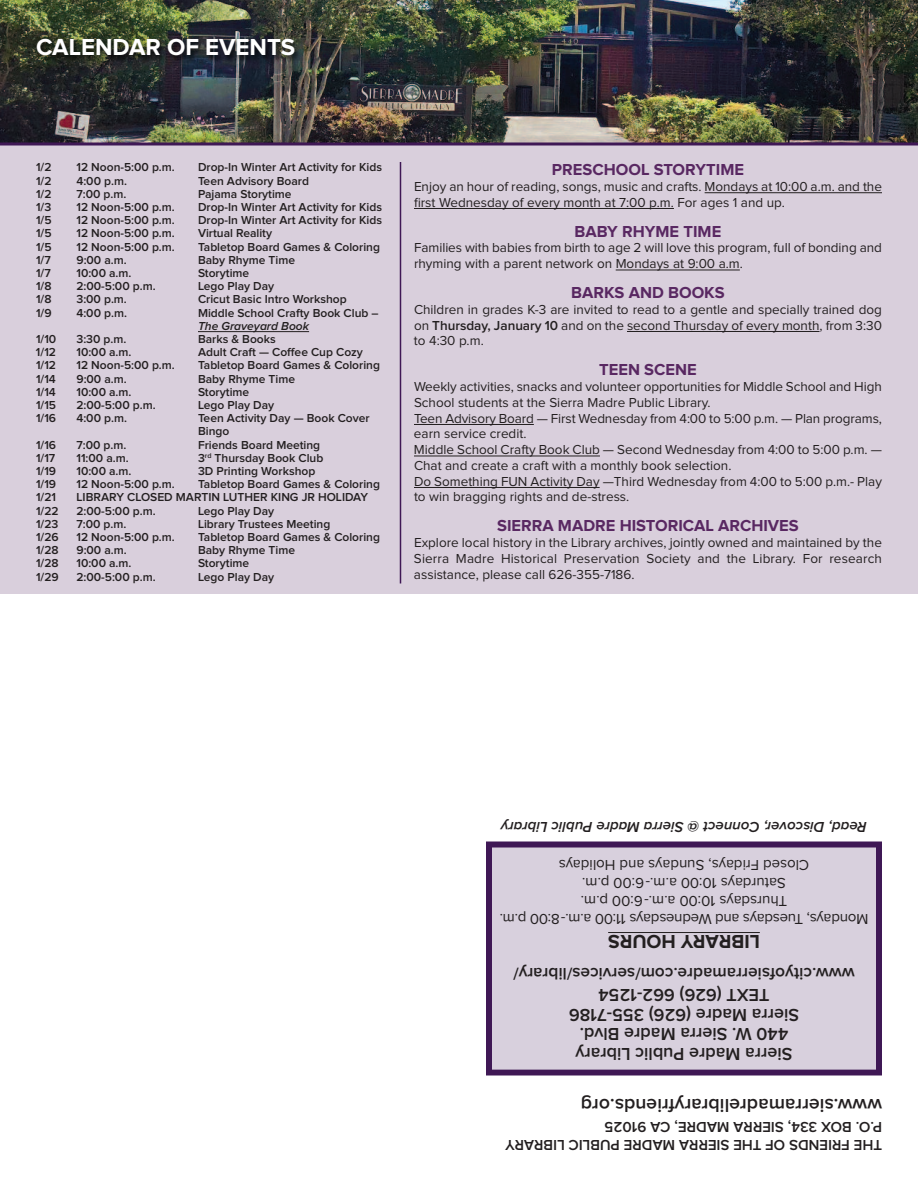
<style>
.page{position:relative;width:918px;height:1188px;background:#fff}
.page>*{position:absolute;margin:0;border:0;box-sizing:border-box;transform-origin:0 0}
.t1{font:700 24px "Proxima Nova";color:#fff}
.t2{font:600 19.5px "Proxima Nova";color:#231f20}
.t3{font:700 19.5px "Proxima Nova";color:#231f20}
.t4{font:600 18px/19.5px "Proxima Nova";color:#231f20;text-align:center}
.t5{font:600 17.25px "Proxima Nova";color:#231f20}
.t6{font:700 16.5px "Proxima Nova";color:#592862}
.t7{font:15px/18px "Proxima Nova";color:#231f20;text-align:center}
.t8{font:600 15px/18px "Proxima Nova";color:#231f20}
.t9{font:italic 600 15px "Proxima Nova";color:#231f20}
.t10{font:13.5px/15.8px "Proxima Nova";color:#231f20}
.t11{font:600 12px/13.2px "Proxima Nova";color:#231f20}
.t12{font:italic 600 12px "Proxima Nova";color:#231f20}
.s1{font-weight:600}
</style>
<div class="page">
<img style="left:0;top:0;width:918px;height:142px">
<div style="left:0;top:144px;width:918px;height:450px;background:#d9cfdc"></div>
<hr style="left:198px;top:331px;width:111px;height:1px;background:#231f20">
<div style="left:492px;top:848px;width:384px;height:222px;background:#d8d0dd"></div>
<div style="left:486px;top:842px;width:396px;height:234px;border:6px solid #3f1855"></div>
<hr style="left:608px;top:932px;width:152px;height:1px;background:#231f20">
<img style="left:29px;top:30px;width:390px;height:50px">
<svg style="left:0;top:142px;width:918px;height:4px;fill:#3f1855"></svg>
<hr style="left:705px;top:192px;width:177px;height:1px;background:#231f20">
<hr style="left:414px;top:208px;width:260px;height:1px;background:#231f20">
<hr style="left:616px;top:270px;width:124px;height:1px;background:#231f20">
<hr style="left:627px;top:331px;width:193px;height:1px;background:#231f20">
<hr style="left:414px;top:424px;width:120px;height:1px;background:#231f20">
<hr style="left:414px;top:456px;width:186px;height:1px;background:#231f20">
<hr style="left:414px;top:487px;width:186px;height:1px;background:#231f20">
<hr style="left:400px;top:162px;width:1px;height:422px;background:#3f1855">
<h1 class="t1" style="left:36px;top:39px;width:261px">CALENDAR OF EVENTS</h1>
<p class="t11" style="left:36px;top:162px;width:17px">1/2</p>
<p class="t11" style="left:76px;top:162px;width:100px">12 Noon-5:00 p.m.</p>
<p class="t11" style="left:198px;top:162px;width:186px">Drop-In Winter Art Activity for Kids</p>
<p class="t11" style="left:36px;top:175px;width:17px">1/2</p>
<p class="t11" style="left:77px;top:175px;width:52px">4:00 p.m.</p>
<p class="t11" style="left:198px;top:175px;width:113px">Teen Advisory Board</p>
<p class="t11" style="left:36px;top:188px;width:17px">1/2</p>
<p class="t11" style="left:77px;top:188px;width:51px">7:00 p.m.</p>
<p class="t11" style="left:198px;top:188px;width:95px">Pajama Storytime</p>
<p class="t11" style="left:36px;top:202px;width:17px">1/3</p>
<p class="t11" style="left:77px;top:202px;width:100px">12 Noon-5:00 p.m.</p>
<p class="t11" style="left:198px;top:202px;width:186px">Drop-In Winter Art Activity for Kids</p>
<p class="t11" style="left:36px;top:215px;width:17px">1/5</p>
<p class="t11" style="left:77px;top:215px;width:100px">12 Noon-5:00 p.m.</p>
<p class="t11" style="left:198px;top:215px;width:186px">Drop-In Winter Art Activity for Kids</p>
<p class="t11" style="left:36px;top:228px;width:17px">1/5</p>
<p class="t11" style="left:77px;top:228px;width:100px">12 Noon-5:00 p.m.</p>
<p class="t11" style="left:198px;top:228px;width:76px">Virtual Reality</p>
<p class="t11" style="left:36px;top:241px;width:17px">1/5</p>
<p class="t11" style="left:77px;top:241px;width:100px">12 Noon-5:00 p.m.</p>
<p class="t11" style="left:198px;top:241px;width:184px">Tabletop Board Games &amp; Coloring</p>
<p class="t11" style="left:36px;top:254px;width:16px">1/7</p>
<p class="t11" style="left:77px;top:254px;width:52px">9:00 a.m.</p>
<p class="t11" style="left:198px;top:254px;width:99px">Baby Rhyme Time</p>
<p class="t11" style="left:36px;top:268px;width:16px">1/7</p>
<p class="t11" style="left:77px;top:268px;width:57px">10:00 a.m.</p>
<p class="t11" style="left:198px;top:268px;width:53px">Storytime</p>
<p class="t11" style="left:36px;top:281px;width:17px">1/8</p>
<p class="t11" style="left:77px;top:281px;width:81px">2:00-5:00 p.m.</p>
<p class="t11" style="left:198px;top:281px;width:78px">Lego Play Day</p>
<p class="t11" style="left:36px;top:294px;width:17px">1/8</p>
<p class="t11" style="left:77px;top:294px;width:52px">3:00 p.m.</p>
<p class="t11" style="left:198px;top:294px;width:150px">Cricut Basic Intro Workshop</p>
<p class="t11" style="left:36px;top:307px;width:17px">1/9</p>
<p class="t11" style="left:77px;top:307px;width:52px">4:00 p.m.</p>
<p class="t11" style="left:198px;top:307px;width:182px">Middle School Crafty Book Club –</p>
<p class="t12" style="left:198px;top:322px;width:113px">The Graveyard Book</p>
<p class="t11" style="left:36px;top:334px;width:22px">1/10</p>
<p class="t11" style="left:76px;top:334px;width:51px">3:30 p.m.</p>
<p class="t11" style="left:198px;top:334px;width:79px">Barks &amp; Books</p>
<p class="t11" style="left:36px;top:347px;width:22px">1/12</p>
<p class="t11" style="left:76px;top:347px;width:57px">10:00 a.m.</p>
<p class="t11" style="left:198px;top:347px;width:166px">Adult Craft — Coffee Cup Cozy</p>
<p class="t11" style="left:36px;top:360px;width:22px">1/12</p>
<p class="t11" style="left:77px;top:360px;width:100px">12 Noon-5:00 p.m.</p>
<p class="t11" style="left:198px;top:360px;width:184px">Tabletop Board Games &amp; Coloring</p>
<p class="t11" style="left:36px;top:373px;width:21px">1/14</p>
<p class="t11" style="left:77px;top:373px;width:52px">9:00 a.m.</p>
<p class="t11" style="left:198px;top:373px;width:99px">Baby Rhyme Time</p>
<p class="t11" style="left:36px;top:386px;width:21px">1/14</p>
<p class="t11" style="left:77px;top:386px;width:57px">10:00 a.m.</p>
<p class="t11" style="left:198px;top:386px;width:53px">Storytime</p>
<p class="t11" style="left:36px;top:400px;width:22px">1/15</p>
<p class="t11" style="left:77px;top:400px;width:81px">2:00-5:00 p.m.</p>
<p class="t11" style="left:198px;top:400px;width:78px">Lego Play Day</p>
<p class="t11" style="left:36px;top:413px;width:22px">1/16</p>
<p class="t11" style="left:77px;top:413px;width:52px">4:00 p.m.</p>
<p class="t11" style="left:198px;top:413px;width:173px">Teen Activity Day — Book Cover<br>Bingo</p>
<p class="t11" style="left:36px;top:439px;width:22px">1/16</p>
<p class="t11" style="left:77px;top:439px;width:51px">7:00 p.m.</p>
<p class="t11" style="left:198px;top:439px;width:124px">Friends Board Meeting</p>
<p class="t11" style="left:36px;top:452px;width:21px">1/17</p>
<p class="t11" style="left:77px;top:452px;width:54px">11:00 a.m.</p>
<p class="t11" style="left:198px;top:452px;width:127px">3<sup>rd</sup> Thursday Book Club</p>
<p class="t11" style="left:36px;top:466px;width:22px">1/19</p>
<p class="t11" style="left:77px;top:466px;width:57px">10:00 a.m.</p>
<p class="t11" style="left:198px;top:466px;width:119px">3D Printing Workshop</p>
<p class="t11" style="left:36px;top:479px;width:22px">1/19</p>
<p class="t11" style="left:77px;top:479px;width:100px">12 Noon-5:00 p.m.</p>
<p class="t11" style="left:198px;top:479px;width:184px">Tabletop Board Games &amp; Coloring</p>
<p class="t11" style="left:36px;top:492px;width:22px">1/21</p>
<p class="t11" style="left:77px;top:492px;width:293px">LIBRARY CLOSED MARTIN LUTHER KING JR HOLIDAY</p>
<p class="t11" style="left:36px;top:505px;width:24px">1/22</p>
<p class="t11" style="left:77px;top:505px;width:81px">2:00-5:00 p.m.</p>
<p class="t11" style="left:198px;top:505px;width:78px">Lego Play Day</p>
<p class="t11" style="left:36px;top:518px;width:24px">1/23</p>
<p class="t11" style="left:77px;top:518px;width:51px">7:00 p.m.</p>
<p class="t11" style="left:198px;top:518px;width:134px">Library Trustees Meeting</p>
<p class="t11" style="left:36px;top:532px;width:24px">1/26</p>
<p class="t11" style="left:77px;top:532px;width:100px">12 Noon-5:00 p.m.</p>
<p class="t11" style="left:198px;top:532px;width:184px">Tabletop Board Games &amp; Coloring</p>
<p class="t11" style="left:36px;top:545px;width:24px">1/28</p>
<p class="t11" style="left:77px;top:545px;width:52px">9:00 a.m.</p>
<p class="t11" style="left:198px;top:545px;width:99px">Baby Rhyme Time</p>
<p class="t11" style="left:36px;top:558px;width:24px">1/28</p>
<p class="t11" style="left:77px;top:558px;width:57px">10:00 a.m.</p>
<p class="t11" style="left:198px;top:558px;width:53px">Storytime</p>
<p class="t11" style="left:36px;top:571px;width:24px">1/29</p>
<p class="t11" style="left:77px;top:571px;width:81px">2:00-5:00 p.m.</p>
<p class="t11" style="left:198px;top:571px;width:78px">Lego Play Day</p>
<h3 class="t6" style="left:552px;top:164px;width:194px">PRESCHOOL STORYTIME</h3>
<p class="t10" style="left:414px;top:180px;width:470px">Enjoy an hour of reading, songs, music and crafts. Mondays at 10:00 a.m. and the first Wednesday of every month at 7:00 p.m. For ages 1 and up.</p>
<h3 class="t6" style="left:575px;top:226px;width:148px">BABY RHYME TIME</h3>
<p class="t10" style="left:414px;top:241px;width:469px">Families with babies from birth to age 2 will love this program, full of bonding and rhyming with a parent network on Mondays at 9:00 a.m.</p>
<h3 class="t6" style="left:571px;top:287px;width:155px">BARKS AND BOOKS</h3>
<p class="t10" style="left:414px;top:303px;width:470px;text-align:justify">Children in grades K-3 are invited to read to a gentle and specially trained dog on <span class="s1">Thursday, January 10</span> and on the second Thursday of every month, from 3:30 to 4:30 p.m.</p>
<h3 class="t6" style="left:599px;top:364px;width:99px">TEEN SCENE</h3>
<p class="t10" style="left:414px;top:380px;width:470px">Weekly activities, snacks and volunteer opportunities for Middle School and High School students at the Sierra Madre Public Library.<br>Teen Advisory Board — First Wednesday from 4:00 to 5:00 p.m. — Plan programs, earn service credit.<br>Middle School Crafty Book Club — Second Wednesday from 4:00 to 5:00 p.m. — Chat and create a craft with a monthly book selection.<br>Do Something FUN Activity Day —Third Wednesday from 4:00 to 5:00 p.m.- Play to win bragging rights and de-stress.</p>
<h3 class="t6" style="left:497px;top:520px;width:303px">SIERRA MADRE HISTORICAL ARCHIVES</h3>
<p class="t10" style="left:414px;top:536px;width:470px;text-align:justify">Explore local history in the Library archives, jointly owned and maintained by the Sierra Madre Historical Preservation Society and the Library. For research assistance, please call 626-355-7186.</p>
<p class="t9" style="left:867px;top:832px;width:367px;rotate:-180deg">D, daeR C, r evocs i @t cenno ar r e i S M er da P c i l bu y r ar b i L</p>
<p class="t7" style="left:868px;top:927px;width:370px;rotate:-180deg">M syadseuT, syadno dna W syadsende 00 : 1 1 m. a 00 : 8- . m. p .<br>syads r uhT 01 0 : 0 m. a 0 : 6- . 0 m. p .<br>syadrutaS 01 0: 0 m. a 0: 6- . 0 m. p .<br>C deso l syadnuS, syad i r F dna H syad i l o</p>
<h2 class="t3" style="left:760px;top:948px;width:153px;rotate:-180deg">BIL RARY HOURS</h2>
<h3 class="t5" style="left:855px;top:980px;width:343px;rotate:-180deg">w w w mar rei sfoyt i c. moc . erda /yrarbi l /seci vres/</h3>
<h3 class="t4" style="left:799px;top:1062px;width:232px;rotate:-180deg">ar reiS M erda P ci lbu yrarbi L<br>044 W ar reiS. M erda B .dv l<br>ar reiS M erda 6( 62 53) 6817-5<br>XET T 6 ( 62 6) 6 52 1 - 2 4</h3>
<h2 class="t2" style="left:882px;top:1112px;width:303px;rotate:-180deg">w w w mar rei s . gro. sdnei r fyrarbi lerda</h2>
<p class="t8" style="left:882px;top:1152px;width:378px;rotate:-180deg">HT E RF NE I D S O F HT E RE I S R A M A D R E P U B CI L B I L R A R Y<br>O. P B. O X RE I S, 433 R A M A D R C, E A 9 0 1 52</p>
</div>
